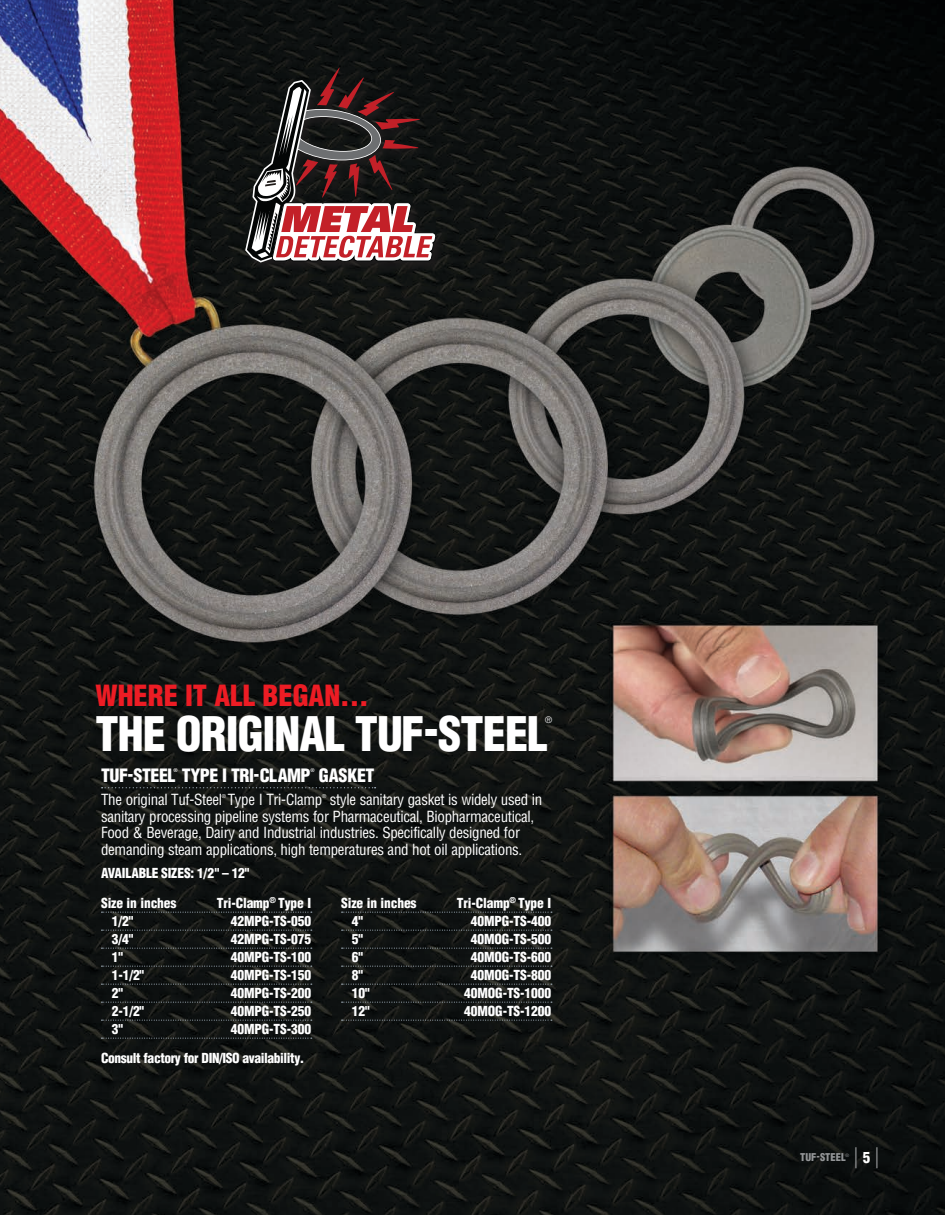
<style>
.page{position:relative;width:945px;height:1215px;background:#fff}
.page>*{position:absolute;margin:0;border:0;box-sizing:border-box;transform-origin:0 0}
.t1{font:900 condensed 46.5px "Helvetica LT Std";letter-spacing:-.02em;color:#fff}
.t2{font:900 condensed 28.5px "Helvetica LT Std";color:#ed1c24}
.t3{font:condensed 21px "Helvetica LT Std";color:#949698;scale:.85 1}
.t4{font:900 condensed 18px "Helvetica LT Std";letter-spacing:-.03em;color:#fff}
.t5{font:condensed 15px/16.5px "Helvetica LT Std";letter-spacing:-.02em;color:#fff}
.t6{font:900 condensed 13.5px "Helvetica LT Std";letter-spacing:-.01em;color:#fff}
.t7{font:900 condensed 13.5px "Helvetica LT Std";letter-spacing:-.03em;color:#fff}
.t8{font:900 condensed 10.5px "Helvetica LT Std";color:#949698}
.t9{font:condensed 8.7px "Helvetica LT Std";color:#fff}
.t10{font:500 5.25px "Helvetica Neue";color:#fff}
.t11{font:condensed 5.25px "Helvetica LT Std";color:#fff}
.t12{font:condensed 4.5px "Helvetica LT Std";color:#949698}
.s1{font-weight:900;font-size:15px;color:#fff}
</style>
<div class="page">
<img style="left:0;top:0;width:945px;height:1215px">
<svg style="left:102px;top:787px;width:274px;height:1px"></svg>
<svg style="left:101px;top:912px;width:211px;height:1px"></svg>
<svg style="left:101px;top:930px;width:211px;height:1px"></svg>
<svg style="left:101px;top:948px;width:211px;height:1px"></svg>
<svg style="left:101px;top:966px;width:211px;height:1px"></svg>
<svg style="left:101px;top:984px;width:211px;height:1px"></svg>
<svg style="left:101px;top:1002px;width:211px;height:1px"></svg>
<svg style="left:101px;top:1020px;width:211px;height:1px"></svg>
<svg style="left:101px;top:1038px;width:211px;height:1px"></svg>
<svg style="left:342px;top:912px;width:210px;height:1px"></svg>
<svg style="left:342px;top:930px;width:210px;height:1px"></svg>
<svg style="left:342px;top:948px;width:210px;height:1px"></svg>
<svg style="left:342px;top:966px;width:210px;height:1px"></svg>
<svg style="left:342px;top:984px;width:210px;height:1px"></svg>
<svg style="left:342px;top:1002px;width:210px;height:1px"></svg>
<svg style="left:342px;top:1020px;width:210px;height:1px"></svg>
<div style="left:243px;top:66px;width:204px;height:208px;background:#231f20;opacity:.75"></div>
<svg style="left:245px;top:68px;width:191px;height:195px;background:#584041"></svg>
<h2 class="t2" style="left:96px;top:677px;width:275px">WHERE IT ALL BEGAN...</h2>
<h1 class="t1" style="left:96px;top:704px;width:454px">THE ORIGINAL TUF-STEEL</h1>
<p class="t9" style="left:545px;top:714px;width:8px">®</p>
<h3 class="t4" style="left:101px;top:764px;width:211px">TUF-STEEL TYPE I TRI-CLAMP</h3>
<p class="t10" style="left:174px;top:767px;width:6px">®</p>
<p class="t10" style="left:310px;top:767px;width:6px">®</p>
<h3 class="t4" style="left:319px;top:764px;width:57px">GASKET</h3>
<p class="t5" style="left:101px;top:791px;width:223px">The original Tuf-Steel Type I Tri-Clamp</p>
<p class="t11" style="left:222px;top:792px;width:6px">®</p>
<p class="t11" style="left:322px;top:792px;width:6px">®</p>
<p class="t5" style="left:101px;top:791px;width:443px;text-indent:229px">style sanitary gasket is widely used in sanitary processing pipeline systems for Pharmaceutical, Biopharmaceutical, Food &amp; Beverage, Dairy and Industrial industries. Specifically designed for demanding steam applications, high temperatures and hot oil applications.</p>
<p class="t6" style="left:101px;top:864px;width:150px">AVAILABLE SIZES: 1/2" – 12"</p>
<p class="t6" style="left:101px;top:894px;width:77px">Size in inches</p>
<p class="t6" style="left:217px;top:894px;width:96px">Tri-Clamp<sup>®</sup> Type I</p>
<p class="t6" style="left:112px;top:912px;width:23px">1/2"</p>
<p class="t6" style="left:231px;top:912px;width:82px">42MPG-TS-050</p>
<p class="t6" style="left:112px;top:930px;width:23px">3/4"</p>
<p class="t6" style="left:231px;top:930px;width:82px">42MPG-TS-075</p>
<p class="t6" style="left:112px;top:948px;width:13px">1"</p>
<p class="t6" style="left:231px;top:948px;width:82px">40MPG-TS-100</p>
<p class="t6" style="left:112px;top:966px;width:34px">1-1/2"</p>
<p class="t6" style="left:231px;top:966px;width:82px">40MPG-TS-150</p>
<p class="t6" style="left:112px;top:984px;width:13px">2"</p>
<p class="t6" style="left:231px;top:984px;width:82px">40MPG-TS-200</p>
<p class="t6" style="left:112px;top:1002px;width:34px">2-1/2"</p>
<p class="t6" style="left:231px;top:1002px;width:82px">40MPG-TS-250</p>
<p class="t6" style="left:112px;top:1020px;width:13px">3"</p>
<p class="t6" style="left:231px;top:1020px;width:82px">40MPG-TS-300</p>
<p class="t6" style="left:341px;top:894px;width:77px">Size in inches</p>
<p class="t6" style="left:457px;top:894px;width:96px">Tri-Clamp<sup>®</sup> Type I</p>
<p class="t6" style="left:352px;top:912px;width:13px">4"</p>
<p class="t6" style="left:471px;top:912px;width:82px">40MPG-TS-400</p>
<p class="t6" style="left:352px;top:930px;width:13px">5"</p>
<p class="t6" style="left:471px;top:930px;width:82px">40MOG-TS-500</p>
<p class="t6" style="left:352px;top:948px;width:13px">6"</p>
<p class="t6" style="left:471px;top:948px;width:82px">40MOG-TS-600</p>
<p class="t6" style="left:352px;top:966px;width:13px">8"</p>
<p class="t6" style="left:471px;top:966px;width:82px">40MOG-TS-800</p>
<p class="t6" style="left:352px;top:984px;width:19px">10"</p>
<p class="t6" style="left:464px;top:984px;width:88px">40MOG-TS-1000</p>
<p class="t6" style="left:352px;top:1002px;width:19px">12"</p>
<p class="t6" style="left:464px;top:1002px;width:88px">40MOG-TS-1200</p>
<p class="t7" style="left:101px;top:1050px;width:205px">Consult factory for DIN/ISO availability.</p>
<p class="t8" style="left:800px;top:1151px;width:47px">TUF-STEEL</p>
<p class="t12" style="left:846px;top:1152px;width:5px">®</p>
<h3 class="t3" style="left:854px;top:1142px;width:31px">|<span class="s1">5</span>|</h3>
</div>
